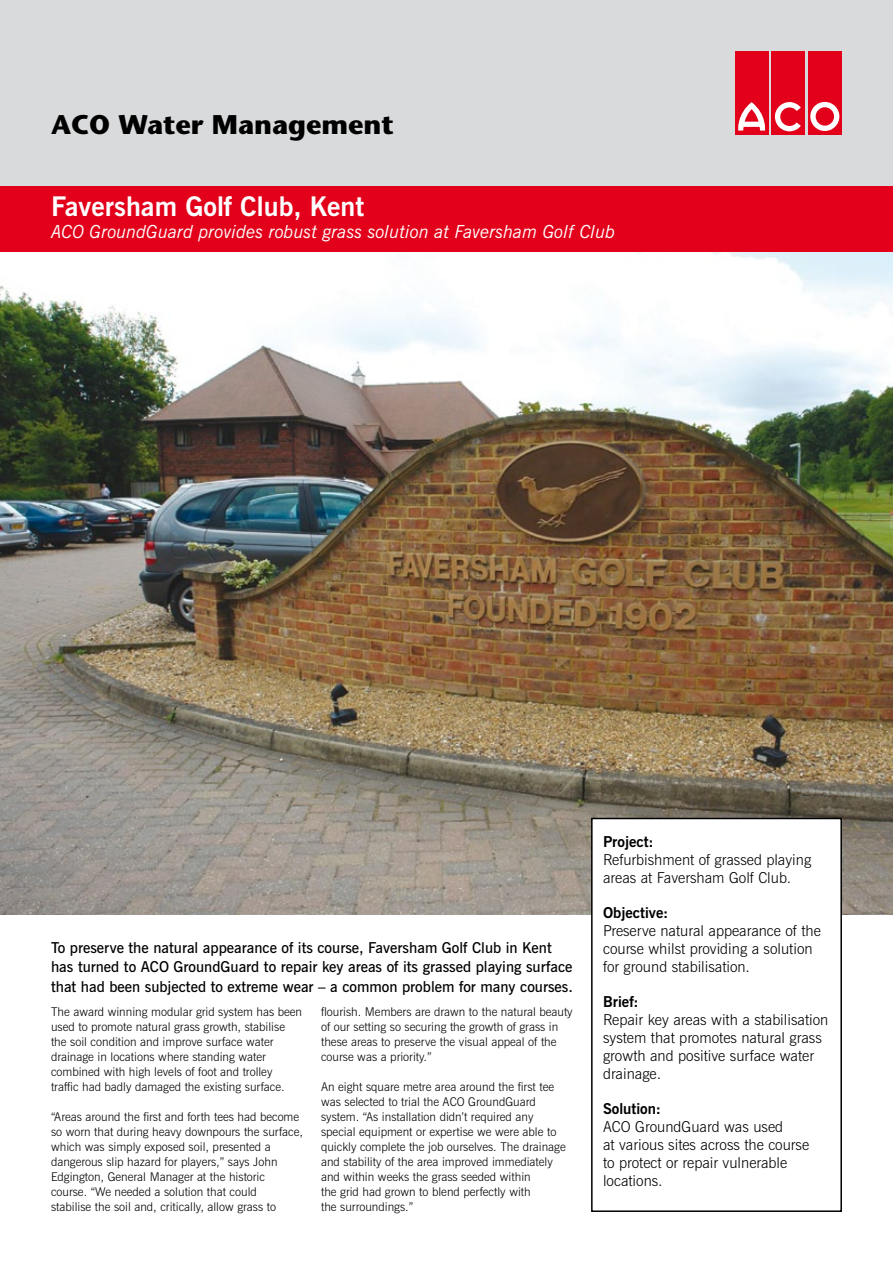
<style>
.page{position:relative;width:893px;height:1263px;background:#fff}
.page>*{position:absolute;margin:0;border:0;box-sizing:border-box;transform-origin:0 0}
.t1{font:700 27px "News Gothic BT";color:#fff}
.t2{font:700 27px "Stone Sans";color:#000}
.t3{font:italic 18px "News Gothic BT";color:#fff}
.t4{font:300 15px/18px "News Gothic BT";color:#000}
.t5{font:600 15px/19.5px "News Gothic BT";color:#000}
.t6{font:700 15px "News Gothic BT";color:#000}
.t7{font:300 12px/15px "News Gothic BT";color:#000}
</style>
<div class="page">
<img style="left:0;top:252px;width:893px;height:662px">
<div style="left:0;top:0;width:893px;height:190px;background:#d9dadb"></div>
<div style="left:735px;top:51px;width:34px;height:83px;background:#e2001a"></div>
<div style="left:771px;top:51px;width:34px;height:83px;background:#e2001a"></div>
<div style="left:808px;top:51px;width:34px;height:83px;background:#e2001a"></div>
<svg style="left:810px;top:102px;width:29px;height:29px"></svg>
<svg style="left:775px;top:102px;width:26px;height:29px"></svg>
<svg style="left:738px;top:102px;width:28px;height:29px"></svg>
<div style="left:0;top:186px;width:893px;height:66px;background:#e2001a"></div>
<div style="left:592px;top:818px;width:249px;height:393px;background:#fff"></div>
<div style="left:591px;top:818px;width:251px;height:394px;border:2px solid #000"></div>
<h1 class="t2" style="left:51px;top:107px;width:345px">ACO Water Management</h1>
<h1 class="t1" style="left:51px;top:190px;width:315px">Faversham Golf Club, Kent</h1>
<h2 class="t3" style="left:51px;top:221px;width:566px">ACO GroundGuard provides robust grass solution at Faversham Golf Club</h2>
<p class="t5" style="left:51px;top:937px;width:523px">To preserve the natural appearance of its course, Faversham Golf Club in Kent has turned to ACO GroundGuard to repair key areas of its grassed playing surface that had been subjected to extreme wear – a common problem for many courses.</p>
<p class="t7" style="left:51px;top:1004px;width:253px">The award winning modular grid system has been used to promote natural grass growth, stabilise the soil condition and improve surface water drainage in locations where standing water combined with high levels of foot and trolley traffic had badly damaged the existing surface.</p>
<p class="t7" style="left:51px;top:1109px;width:253px">“Areas around the first and forth tees had become so worn that during heavy downpours the surface, which was simply exposed soil, presented a dangerous slip hazard for players,” says John Edgington, General Manager at the historic course. “We needed a solution that could<br>stabilise the soil and, critically, allow grass to</p>
<p class="t7" style="left:321px;top:1004px;width:253px">flourish. Members are drawn to the natural beauty of our setting so securing the growth of grass in these areas to preserve the visual appeal of the course was a priority.”</p>
<p class="t7" style="left:321px;top:1079px;width:246px">An eight square metre area around the first tee was selected to trial the ACO GroundGuard system. “As installation didn’t required any special equipment or expertise we were able to quickly complete the job ourselves. The drainage and stability of the area improved immediately and within weeks the grass seeded within<br>the grid had grown to blend perfectly with<br>the surroundings.”</p>
<p class="t6" style="left:603px;top:832px;width:52px">Project:</p>
<p class="t4" style="left:603px;top:850px;width:210px">Refurbishment of grassed playing areas at Faversham Golf Club.</p>
<p class="t6" style="left:603px;top:903px;width:67px">Objective:</p>
<p class="t4" style="left:603px;top:921px;width:219px">Preserve natural appearance of the course whilst providing a solution for ground stabilisation.</p>
<p class="t6" style="left:603px;top:992px;width:37px">Brief:</p>
<p class="t4" style="left:603px;top:1010px;width:227px">Repair key areas with a stabilisation system that promotes natural grass growth and positive surface water drainage.</p>
<p class="t6" style="left:603px;top:1099px;width:59px">Solution:</p>
<p class="t4" style="left:603px;top:1117px;width:208px">ACO GroundGuard was used<br>at various sites across the course to protect or repair vulnerable locations.</p>
</div>
